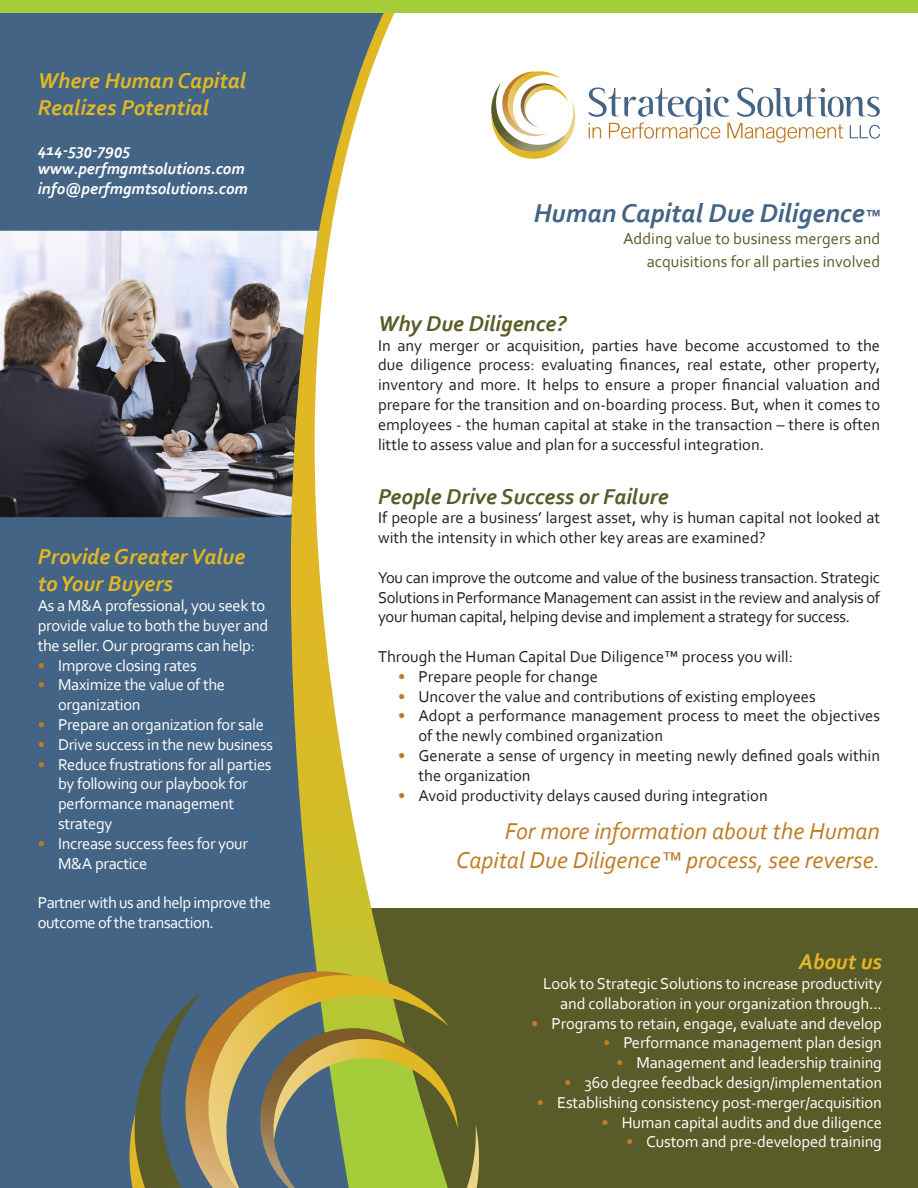
<style>
.page{position:relative;width:918px;height:1188px;background:#fff}
.page>*{position:absolute;margin:0;border:0;box-sizing:border-box;transform-origin:0 0}
.t1{font:italic 700 27px "Corbel";color:#436485}
.t2{font:italic 24px "Corbel";color:#bf7c26}
.t3{font:italic 700 22.5px "Corbel";color:#e1b724}
.t4{font:italic 700 22.5px "Corbel";color:#595b29}
.t5{font:16.5px/19.8px "Corbel";color:#231f20}
.t6{font:16.5px/19.8px "Corbel";letter-spacing:-.02em;color:#fff}
.t7{font:16.5px "Corbel";color:#595b29}
.t8{font:italic 700 16.5px "Corbel";color:#fff}
.s1{font-size:23.1px}
.s2{color:#bf7c26}
.s3{font-size:18px}
</style>
<div class="page">
<div style="left:0;top:908px;width:918px;height:280px;background:#595b29"></div>
<svg style="left:0;top:13px;width:395px;height:1175px;fill:#436485"></svg>
<img style="left:0;top:231px;width:319px;height:286px">
<svg style="left:128px;top:971px;width:351px;height:217px"></svg>
<svg style="left:491px;top:71px;width:85px;height:88px"></svg>
<svg style="left:588px;top:87px;width:292px;height:56px"></svg>
<div style="left:0;top:0;width:918px;height:13px;background:#a3cd39"></div>
<p class="t3" style="left:38px;top:67px;width:210px">Where Human Capital</p>
<p class="t3" style="left:38px;top:94px;width:173px">Realizes Potential</p>
<p class="t8" style="left:38px;top:139px;width:94px">414-53<span class="s1">0</span>-79<span class="s1">0</span>5</p>
<p class="t8" style="left:38px;top:159px;width:208px">www.perfmgmtsolutions.com</p>
<p class="t8" style="left:38px;top:179px;width:211px">info@perfmgmtsolutions.com</p>
<p class="t3" style="left:38px;top:543px;width:209px">Provide Greater Value</p>
<p class="t3" style="left:38px;top:570px;width:137px">to Your Buyers</p>
<p class="t6" style="left:38px;top:595px;width:232px">As a M&amp;A professional, you seek to provide value to both the buyer and the seller. Our programs can help:</p>
<p class="t6" style="left:38px;top:655px;width:160px"><span class="s2">•</span> Improve closing rates</p>
<p class="t6" style="left:58px;top:675px;width:169px;text-indent:-20px"><span class="s2">•</span> Maximize the value of the organization</p>
<p class="t6" style="left:38px;top:714px;width:228px"><span class="s2">•</span> Prepare an organization for sale</p>
<p class="t6" style="left:38px;top:734px;width:237px"><span class="s2">•</span> Drive success in the new business</p>
<p class="t6" style="left:58px;top:754px;width:215px;text-indent:-20px"><span class="s2">•</span> Reduce frustrations for all parties by following our playbook for performance management strategy</p>
<p class="t6" style="left:58px;top:833px;width:191px;text-indent:-20px"><span class="s2">•</span> Increase success fees for your<br>M&amp;A practice</p>
<p class="t6" style="left:38px;top:892px;width:235px">Partner with us and help improve the outcome of the transaction.</p>
<p class="t1" style="left:534px;top:196px;width:348px">Human Capital Due Diligence<span class="s3">™</span></p>
<p class="t7" style="left:623px;top:229px;width:259px">Adding value to business mergers and</p>
<p class="t7" style="left:647px;top:251px;width:235px">acquisitions for all parties involved</p>
<p class="t4" style="left:378px;top:309px;width:190px">Why Due Diligence?</p>
<p class="t5" style="left:378px;top:335px;width:504px;text-align:justify">In any merger or acquisition, parties have become accustomed to the due diligence process: evaluating finances, real estate, other property, inventory and more. It helps to ensure a proper financial valuation and prepare for the transition and on-boarding process. But, when it comes to employees - the human capital at stake in the transaction – there is often little to assess value and plan for a successful integration.</p>
<p class="t4" style="left:378px;top:482px;width:292px">People Drive Success or Failure</p>
<p class="t5" style="left:378px;top:508px;width:504px">If people are a business’ largest asset, why is human capital not looked at with the intensity in which other key areas are examined?</p>
<p class="t5" style="left:378px;top:567px;width:504px;text-align:justify">You can improve the outcome and value of the business transaction. Strategic Solutions in Performance Management can assist in the review and analysis of your human capital, helping devise and implement a strategy for success.</p>
<p class="t5" style="left:378px;top:646px;width:417px">Through the Human Capital Due Diligence™ process you will:</p>
<p class="t5" style="left:398px;top:666px;width:201px"><span class="s2">•</span> Prepare people for change</p>
<p class="t5" style="left:398px;top:686px;width:419px"><span class="s2">•</span> Uncover the value and contributions of existing employees</p>
<p class="t5" style="left:418px;top:706px;width:463px;text-indent:-20px"><span class="s2">•</span> Adopt a performance management process to meet the objectives of the newly combined organization</p>
<p class="t5" style="left:418px;top:745px;width:463px;text-indent:-20px"><span class="s2">•</span> Generate a sense of urgency in meeting newly defined goals within the organization</p>
<p class="t5" style="left:398px;top:785px;width:371px"><span class="s2">•</span> Avoid productivity delays caused during integration</p>
<p class="t2" style="left:505px;top:816px;width:377px">For more information about the Human</p>
<p class="t2" style="left:456px;top:845px;width:425px">Capital Due Diligence™ process, see reverse.</p>
<p class="t3" style="left:799px;top:948px;width:85px">About us</p>
<p class="t6" style="left:543px;top:973px;width:340px">Look to Strategic Solutions to increase productivity</p>
<p class="t6" style="left:560px;top:993px;width:323px">and collaboration in your organization through...</p>
<p class="t6" style="left:531px;top:1013px;width:352px"><span class="s2">•</span> Programs to retain, engage, evaluate and develop</p>
<p class="t6" style="left:603px;top:1033px;width:280px"><span class="s2">•</span> Performance management plan design</p>
<p class="t6" style="left:616px;top:1052px;width:267px"><span class="s2">•</span> Management and leadership training</p>
<p class="t6" style="left:564px;top:1072px;width:319px"><span class="s2">•</span> 360 degree feedback design/implementation</p>
<p class="t6" style="left:537px;top:1092px;width:346px"><span class="s2">•</span> Establishing consistency post-merger/acquisition</p>
<p class="t6" style="left:601px;top:1112px;width:282px"><span class="s2">•</span> Human capital audits and due diligence</p>
<p class="t6" style="left:626px;top:1132px;width:258px"><span class="s2">•</span> Custom and pre-developed training</p>
</div>
